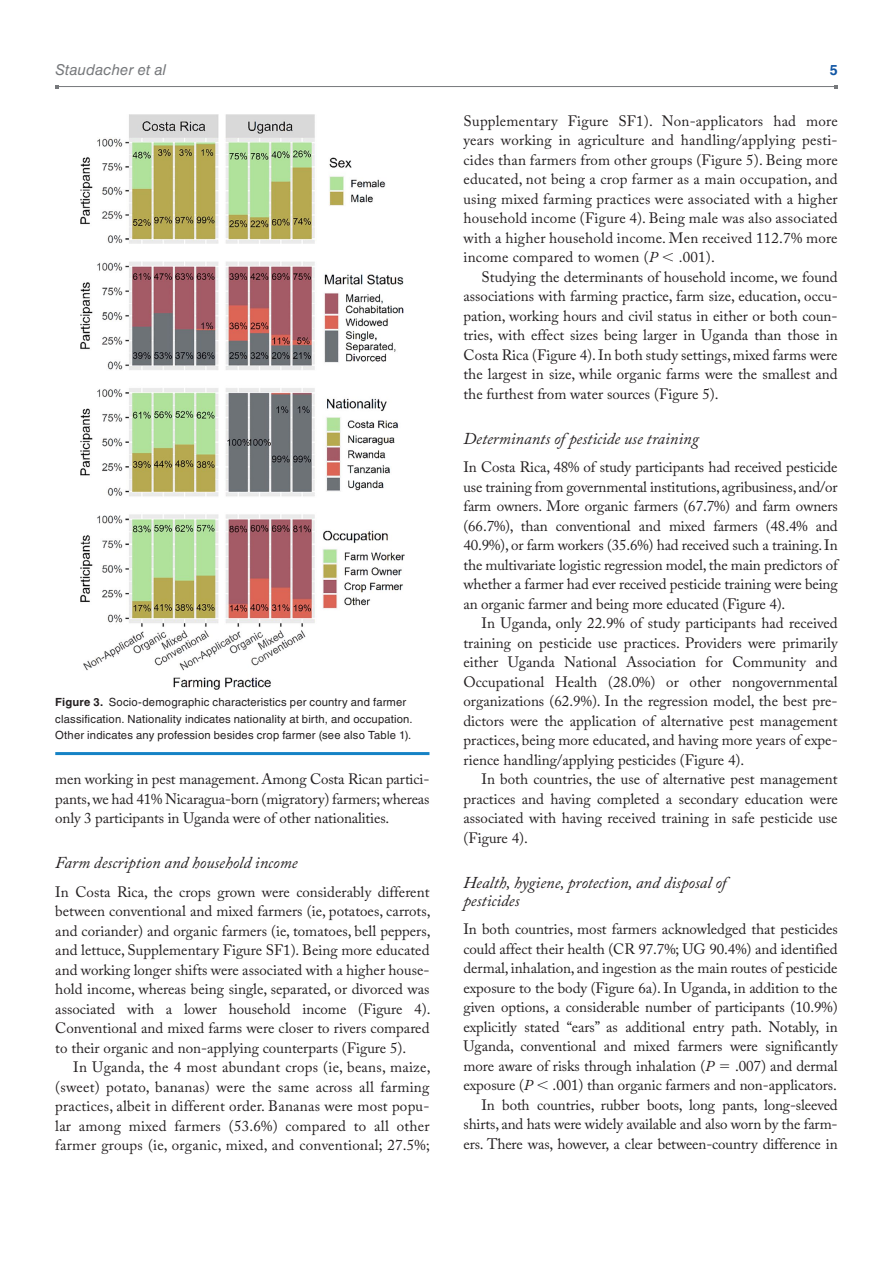
<style>
.page{position:relative;width:893px;height:1263px;background:#fff}
.page>*{position:absolute;margin:0;border:0;box-sizing:border-box;transform-origin:0 0}
.t1{font:italic 16.5px/18px "Adobe Caslon Pro";color:#231f20}
.t2{font:15px/19.5px "Adobe Caslon Pro";color:#231f20;text-align:justify}
.t3{font:italic 15px "Helvetica LT Std";color:#76787b}
.t4{font:700 14.25px "Helvetica LT Std";color:#1055a4}
.t5{font:11.25px/16.5px "Helvetica LT Std";letter-spacing:.015em;color:#231f20}
.s1{font-weight:700}
.s2{font-style:italic}
</style>
<div class="page">
<hr style="left:57px;top:86px;width:779px;height:1px;background:#76787b">
<hr style="left:55px;top:752px;width:374px;height:3px;background:#1582c5">
<img style="left:80px;top:115px;width:324px;height:575px">
<p class="t3" style="left:55px;top:61px;width:112px">Staudacher et al</p>
<p class="t4" style="left:830px;top:61px;width:9px">5</p>
<p class="t5" style="left:55px;top:694px;width:359px"><span class="s1">Figure 3.</span> Socio-demographic characteristics per country and farmer classification. Nationality indicates nationality at birth, and occupation.<br>Other indicates any profession besides crop farmer (see also Table 1).</p>
<p class="t2" style="left:55px;top:769px;width:376px">men working in pest management. Among Costa Rican partici&shy;pants, we had 41% Nicaragua-born (migratory) farmers; whereas only 3 participants in Uganda were of other nationalities.</p>
<p class="t1" style="left:55px;top:854px;width:244px">Farm description and household income</p>
<p class="t2" style="left:55px;top:882px;width:377px">In Costa Rica, the crops grown were considerably different between conventional and mixed farmers (ie, potatoes, carrots, and coriander) and organic farmers (ie, tomatoes, bell peppers, and lettuce, Supplementary Figure SF1). Being more educated and working longer shifts were associated with a higher house&shy;hold income, whereas being single, separated, or divorced was associated with a lower household income (Figure 4).<br>Conventional and mixed farms were closer to rivers compared to their organic and non-applying counterparts (Figure 5).</p>
<p class="t2" style="left:55px;top:1057px;width:377px;text-indent:18px">In Uganda, the 4 most abundant crops (ie, beans, maize, (sweet) potato, bananas) were the same across all farming practices, albeit in different order. Bananas were most popu&shy;lar among mixed farmers (53.6%) compared to all other farmer groups (ie, organic, mixed, and conventional; 27.5%;</p>
<p class="t2" style="left:463px;top:111px;width:376px">Supplementary Figure SF1). Non-applicators had more years working in agriculture and handling/applying pesti&shy;cides than farmers from other groups (Figure 5). Being more educated, not being a crop farmer as a main occupation, and using mixed farming practices were associated with a higher household income (Figure 4). Being male was also associated with a higher household income. Men received 112.7% more income compared to women (<span class="s2">P</span></p>
<p class="t2" style="left:679px;top:247px;width:38px">.001).</p>
<p class="t2" style="left:481px;top:267px;width:358px">Studying the determinants of household income, we found</p>
<p class="t2" style="left:463px;top:286px;width:376px">associations with farming practice, farm size, education, occu-</p>
<p class="t2" style="left:463px;top:306px;width:376px">pation, working hours and civil status in either or both coun-</p>
<p class="t2" style="left:463px;top:325px;width:376px">tries, with effect sizes being larger in Uganda than those in</p>
<p class="t2" style="left:463px;top:345px;width:376px">Costa Rica (Figure 4). In both study settings, mixed farms were</p>
<p class="t2" style="left:463px;top:364px;width:376px">the largest in size, while organic farms were the smallest and</p>
<p class="t2" style="left:463px;top:384px;width:257px">the furthest from water sources (Figure 5).</p>
<p class="t1" style="left:463px;top:429px;width:237px">Determinants of pesticide use training</p>
<p class="t2" style="left:463px;top:457px;width:376px">In Costa Rica, 48% of study participants had received pesticide use training from governmental institutions, agribusiness, and/or farm owners. More organic farmers (67.7%) and farm owners (66.7%), than conventional and mixed farmers (48.4% and 40.9%), or farm workers (35.6%) had received such a training. In the multivariate logistic regression model, the main predictors of whether a farmer had ever received pesticide training were being an organic farmer and being more educated (Figure 4).</p>
<p class="t2" style="left:463px;top:613px;width:376px;text-indent:18px">In Uganda, only 22.9% of study participants had received training on pesticide use practices. Providers were primarily either Uganda National Association for Community and Occupational Health (28.0%) or other nongovernmental organizations (62.9%). In the regression model, the best pre&shy;dictors were the application of alternative pest management practices, being more educated, and having more years of expe&shy;rience handling/applying pesticides (Figure 4).</p>
<p class="t2" style="left:463px;top:769px;width:376px;text-indent:18px">In both countries, the use of alternative pest management practices and having completed a secondary education were associated with having received training in safe pesticide use (Figure 4).</p>
<p class="t1" style="left:463px;top:873px;width:265px">Health, hygiene, protection, and disposal of pesticides</p>
<p class="t2" style="left:463px;top:919px;width:376px">In both countries, most farmers acknowledged that pesticides could affect their health (CR 97.7%; UG 90.4%) and identified dermal, inhalation, and ingestion as the main routes of pesticide exposure to the body (Figure 6a). In Uganda, in addition to the given options, a considerable number of participants (10.9%) explicitly stated “ears” as additional entry path. Notably, in Uganda, conventional and mixed farmers were significantly more aware of risks through inhalation (<span class="s2">P</span></p>
<p class="t2" style="left:735px;top:1056px;width:104px">.007) and dermal</p>
<p class="t2" style="left:463px;top:1075px;width:71px">exposure (<span class="s2">P</span></p>
<p class="t2" style="left:463px;top:1075px;width:376px;text-align:right">.001) than organic farmers and non-applicators.<br>In both countries, rubber boots, long pants, long-sleeved shirts, and hats were widely available and also worn by the farm&shy;ers. There was, however, a clear between-country difference in</p>
</div>
